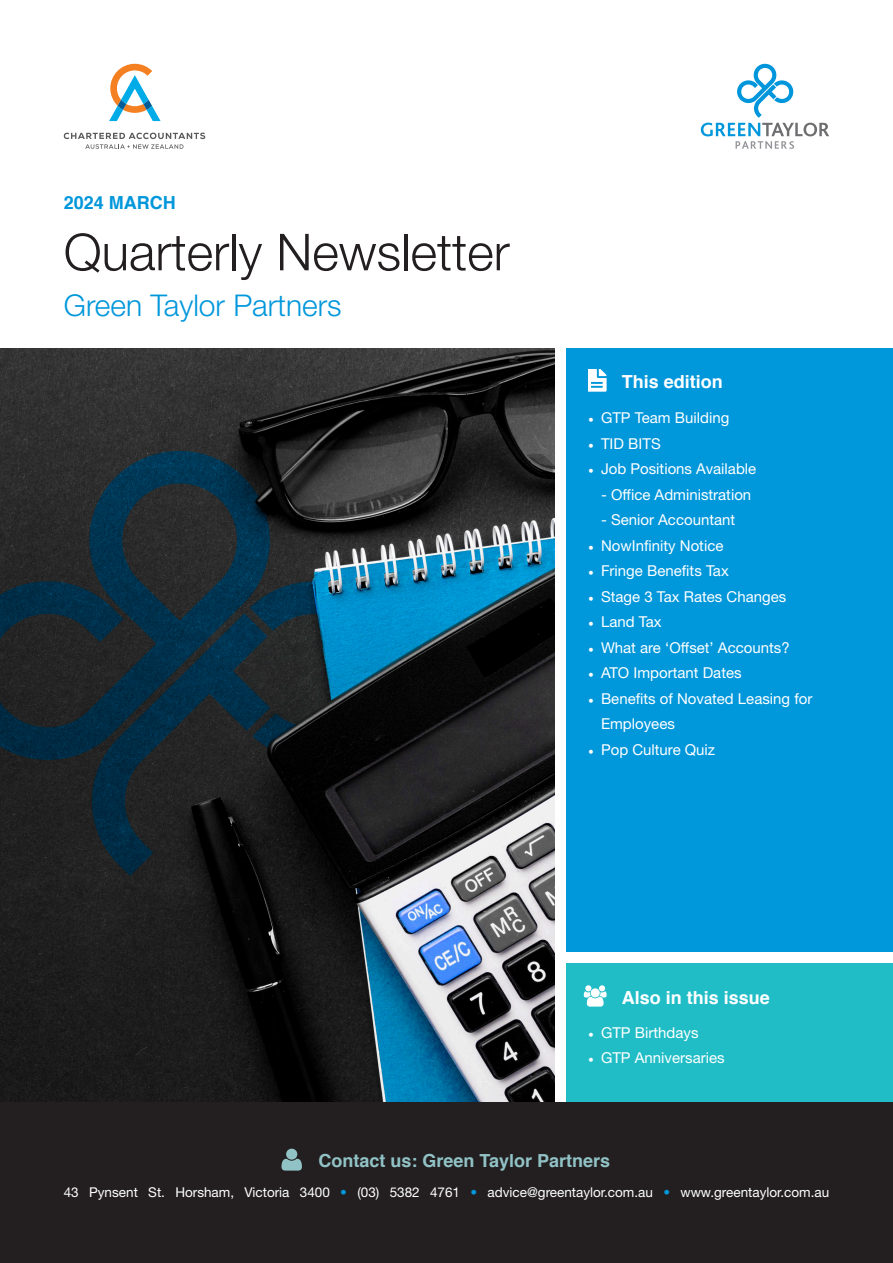
<style>
.page{position:relative;width:893px;height:1263px;background:#fff}
.page>*{position:absolute;margin:0;border:0;box-sizing:border-box;transform-origin:0 0}
.t1{font:300 51px "Helvetica Neue LT Std";color:#231f20}
.t2{font:300 30px "Helvetica Neue LT Std";color:#0097db}
.t3{font:700 18px "Helvetica";color:#91c3c6}
.t4{font:700 18px "Helvetica";color:#fff}
.t5{font:700 18px "Helvetica";color:#0097db}
.t6{font:15px/25.5px "Helvetica Neue";color:#fff}
.t7{font:13.5px "Helvetica Neue";color:#fff}
.s1{font-family:"Minion Pro"}
.s2{color:#0097db}
</style>
<div class="page">
<img style="left:0;top:348px;width:555px;height:754px">
<div style="left:567px;top:348px;width:326px;height:603px;background:#0097db"></div>
<div style="left:567px;top:963px;width:326px;height:139px;background:#21bdc7"></div>
<svg style="left:109px;top:64px;width:52px;height:57px"></svg>
<svg style="left:64px;top:133px;width:141px;height:16px"></svg>
<svg style="left:701px;top:63px;width:128px;height:86px"></svg>
<svg style="left:588px;top:370px;width:19px;height:22px"></svg>
<svg style="left:584px;top:985px;width:23px;height:21px"></svg>
<div style="left:0;top:1102px;width:893px;height:161px;background:#231f20"></div>
<svg style="left:281px;top:1149px;width:21px;height:21px"></svg>
<p class="t5" style="left:64px;top:189px;width:114px">2024 MARCH</p>
<p class="t1" style="left:64px;top:221px;width:447px">Quarterly Newsletter</p>
<p class="t2" style="left:64px;top:287px;width:279px">Green Taylor Partners</p>
<p class="t4" style="left:622px;top:367px;width:103px">This edition</p>
<p class="t6" style="left:588px;top:405px;width:143px"><span class="s1">•</span> GTP Team Building</p>
<p class="t6" style="left:588px;top:430px;width:74px"><span class="s1">•</span> TID BITS</p>
<p class="t6" style="left:588px;top:456px;width:170px"><span class="s1">•</span> Job Positions Available</p>
<p class="t6" style="left:601px;top:481px;width:152px">- Office Administration</p>
<p class="t6" style="left:601px;top:507px;width:136px">- Senior Accountant</p>
<p class="t6" style="left:588px;top:532px;width:137px"><span class="s1">•</span> NowInfinity Notice</p>
<p class="t6" style="left:588px;top:558px;width:142px"><span class="s1">•</span> Fringe Benefits Tax</p>
<p class="t6" style="left:588px;top:583px;width:200px"><span class="s1">•</span> Stage 3 Tax Rates Changes</p>
<p class="t6" style="left:588px;top:609px;width:75px"><span class="s1">•</span> Land Tax</p>
<p class="t6" style="left:588px;top:634px;width:203px"><span class="s1">•</span> What are ‘Offset’ Accounts?</p>
<p class="t6" style="left:588px;top:660px;width:155px"><span class="s1">•</span> ATO Important Dates</p>
<p class="t6" style="left:601px;top:685px;width:213px;text-indent:-13px"><span class="s1">•</span> Benefits of Novated Leasing for<br>Employees</p>
<p class="t6" style="left:588px;top:736px;width:128px"><span class="s1">•</span> Pop Culture Quiz</p>
<p class="t4" style="left:622px;top:983px;width:150px">Also in this issue</p>
<p class="t6" style="left:588px;top:1019px;width:112px"><span class="s1">•</span> GTP Birthdays</p>
<p class="t6" style="left:588px;top:1045px;width:138px"><span class="s1">•</span> GTP Anniversaries</p>
<p class="t3" style="left:318px;top:1146px;width:293px">Contact us: Green Taylor Partners</p>
<p class="t7" style="left:64px;top:1184px;width:767px">43 Pynsent St. Horsham, Victoria 3400 <span class="s2">•</span> (03) 5382 4761 <span class="s2">•</span> advice@greentaylor.com.au <span class="s2">•</span> www.greentaylor.com.au</p>
</div>
